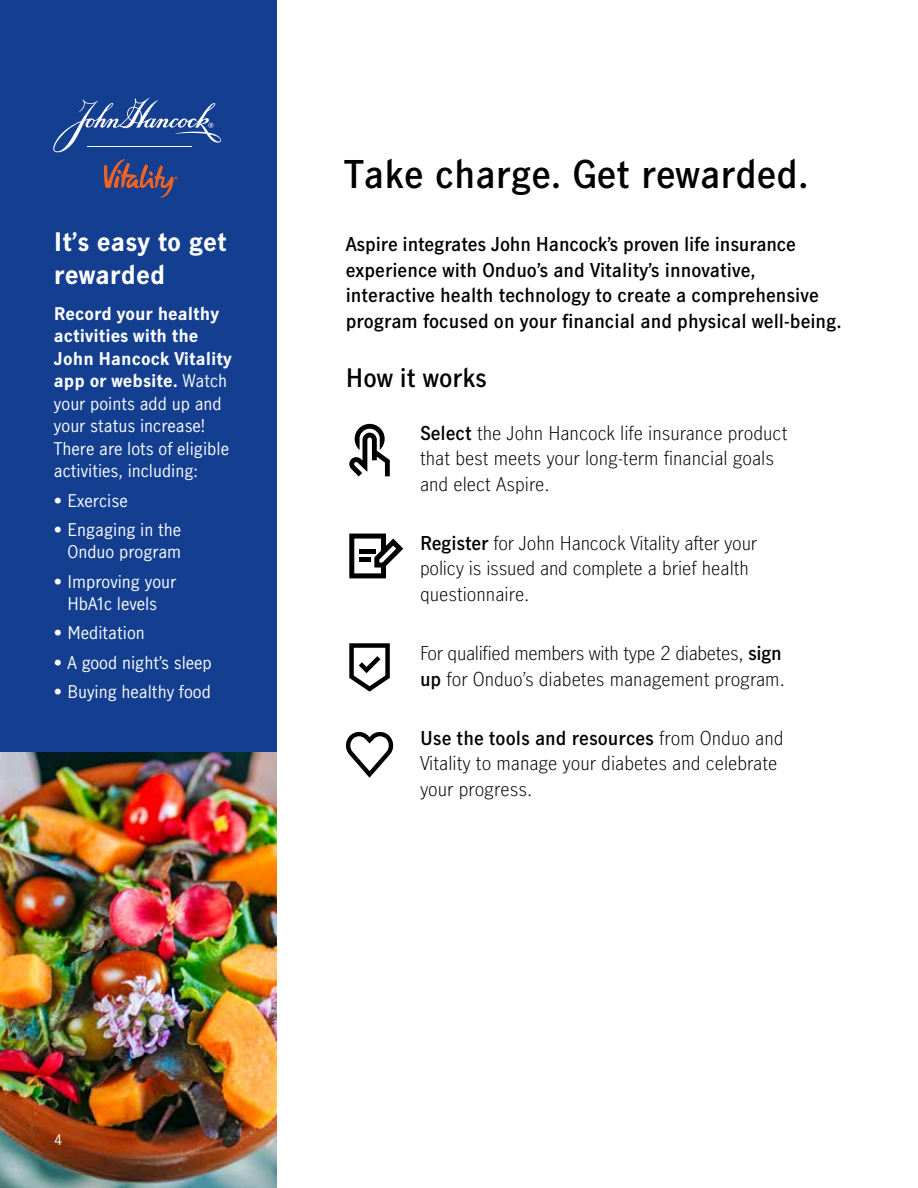
<style>
.page{position:relative;width:918px;height:1188px;background:#fff}
.page>*{position:absolute;margin:0;border:0;box-sizing:border-box;transform-origin:0 0}
.t1{font:600 36px "Manulife JH Sans";color:#000}
.t2{font:700 24px/33px "Manulife JH Sans";color:#fff}
.t3{font:600 24px "Manulife JH Sans";color:#000}
.t4{font:300 18px/25.5px "Manulife JH Sans";color:#000}
.t5{font:600 18px/25.5px "Manulife JH Sans";color:#000}
.t6{font:300 18px/25.5px "Manulife JH Sans";letter-spacing:-.02em;color:#000}
.t7{font:16.5px/22.5px "Manulife JH Sans";color:#fff}
.t8{font:13.5px "Manulife JH Sans";color:#fff}
.s1{font-weight:700}
.s2{font-weight:600}
</style>
<div class="page">
<svg style="left:349px;top:424px;width:41px;height:52px"></svg>
<svg style="left:349px;top:534px;width:54px;height:44px"></svg>
<div style="left:360px;top:549px;width:16px;height:5px;background:#000"></div>
<div style="left:360px;top:557px;width:11px;height:5px;background:#000"></div>
<svg style="left:346px;top:732px;width:48px;height:46px"></svg>
<svg style="left:349px;top:643px;width:41px;height:49px"></svg>
<div style="left:0;top:0;width:277px;height:772px;background:#143f90"></div>
<svg style="left:53px;top:98px;width:169px;height:100px"></svg>
<img style="left:0;top:753px;width:277px;height:435px">
<h2 class="t2" style="left:54px;top:224px;width:174px">It’s easy to get rewarded</h2>
<p class="t7" style="left:54px;top:302px;width:179px"><span class="s1">Record your healthy activities with the<br>John Hancock Vitality app or website.</span> Watch your points add up and your status increase!<br>There are lots of eligible activities, including:</p>
<p class="t7" style="left:54px;top:488px;width:75px">• Exercise</p>
<p class="t7" style="left:54px;top:518px;width:129px;text-align:right">• Engaging in the<br>Onduo program</p>
<p class="t7" style="left:54px;top:569px;width:124px;text-align:center">• Improving your<br>HbA1c levels</p>
<p class="t7" style="left:54px;top:621px;width:92px">• Meditation</p>
<p class="t7" style="left:54px;top:650px;width:159px">• A good night’s sleep</p>
<p class="t7" style="left:54px;top:680px;width:158px">• Buying healthy food</p>
<h1 class="t1" style="left:344px;top:149px;width:466px">Take charge. Get rewarded.</h1>
<p class="t5" style="left:346px;top:231px;width:498px">Aspire integrates John Hancock’s proven life insurance experience with Onduo’s and Vitality’s innovative, interactive health technology to create a comprehensive program focused on your financial and physical well-being.</p>
<h2 class="t3" style="left:346px;top:361px;width:143px">How it works</h2>
<p class="t4" style="left:420px;top:419px;width:369px"><span class="s2">Select</span> the John Hancock life insurance product that best meets your long-term financial goals and elect Aspire.</p>
<p class="t4" style="left:420px;top:529px;width:339px"><span class="s2">Register</span> for John Hancock Vitality after your policy is issued and complete a brief health questionnaire.</p>
<p class="t6" style="left:420px;top:640px;width:366px">For qualified members with type 2 diabetes, <span class="s2">sign up</span> for Onduo’s diabetes management program.</p>
<p class="t4" style="left:420px;top:725px;width:365px"><span class="s2">Use the tools and resources</span> from Onduo and<br>Vitality to manage your diabetes and celebrate your progress.</p>
<p class="t8" style="left:54px;top:1130px;width:10px">4</p>
</div>
